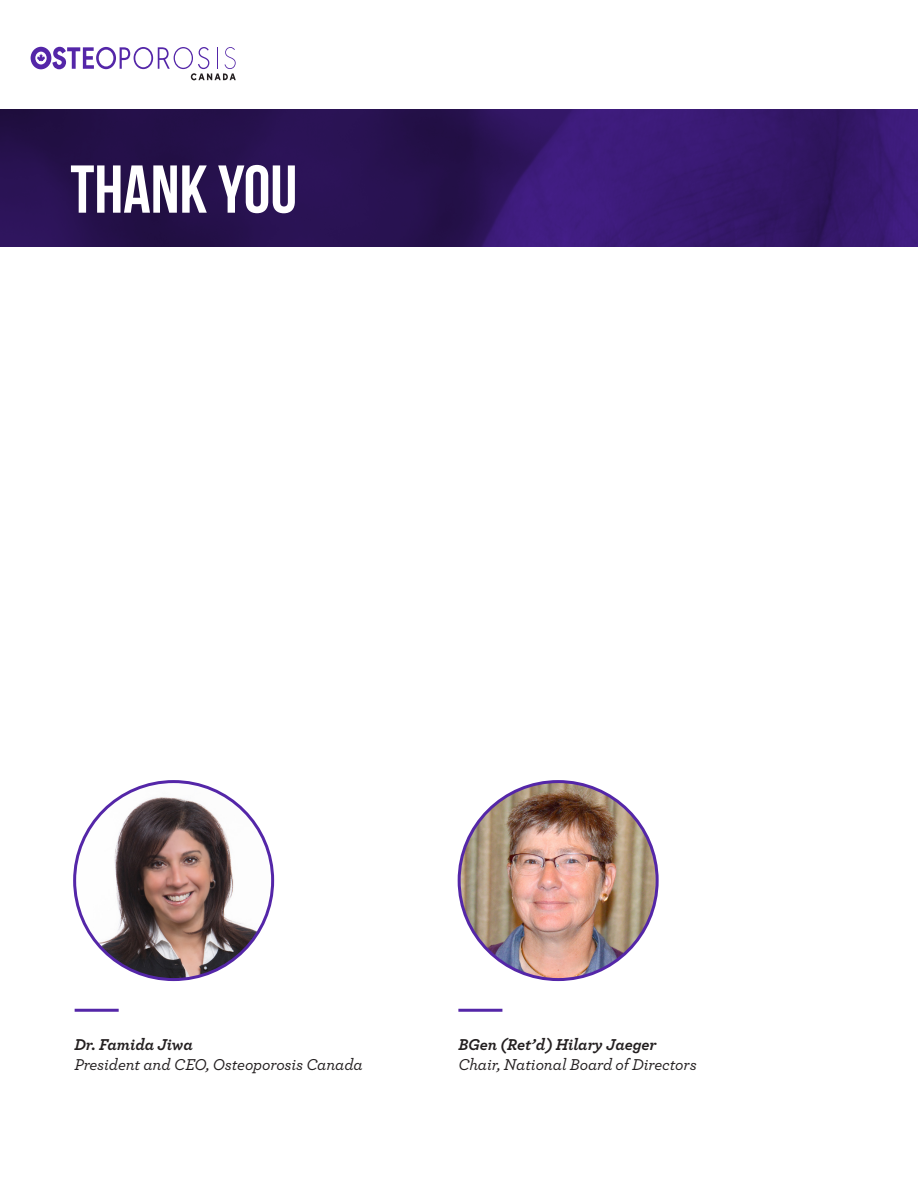
<style>
.page{position:relative;width:918px;height:1188px;background:#fff}
.page>*{position:absolute;margin:0;border:0;box-sizing:border-box;transform-origin:0 0}
.t1{font:67.5px "Bebas Neue";color:#fff}
.t2{font:italic 500 16.5px "Archer";letter-spacing:-.005em;color:#231f20}
.t3{font:italic 700 16.5px "Archer";letter-spacing:-.005em;color:#231f20}
</style>
<div class="page">
<svg style="left:0;top:110px;width:918px;height:137px;background:#2e145d"></svg>
<hr style="left:75px;top:1009px;width:44px;height:3px;background:#5426a8">
<hr style="left:458px;top:1009px;width:44px;height:3px;background:#5426a8">
<img style="left:75px;top:782px;width:198px;height:198px;border-radius:99px">
<img style="left:459px;top:782px;width:196px;height:198px">
<svg style="left:31px;top:47px;width:205px;height:33px"></svg>
<h1 class="t1" style="left:70px;top:165px;width:228px">THANK YOU</h1>
<p class="t3" style="left:74px;top:1037px;width:120px">Dr. Famida Jiwa</p>
<p class="t2" style="left:74px;top:1057px;width:290px">President and CEO, Osteoporosis Canada</p>
<p class="t3" style="left:458px;top:1037px;width:200px">BGen (Ret’d) Hilary Jaeger</p>
<p class="t2" style="left:458px;top:1057px;width:240px">Chair, National Board of Directors</p>
</div>
